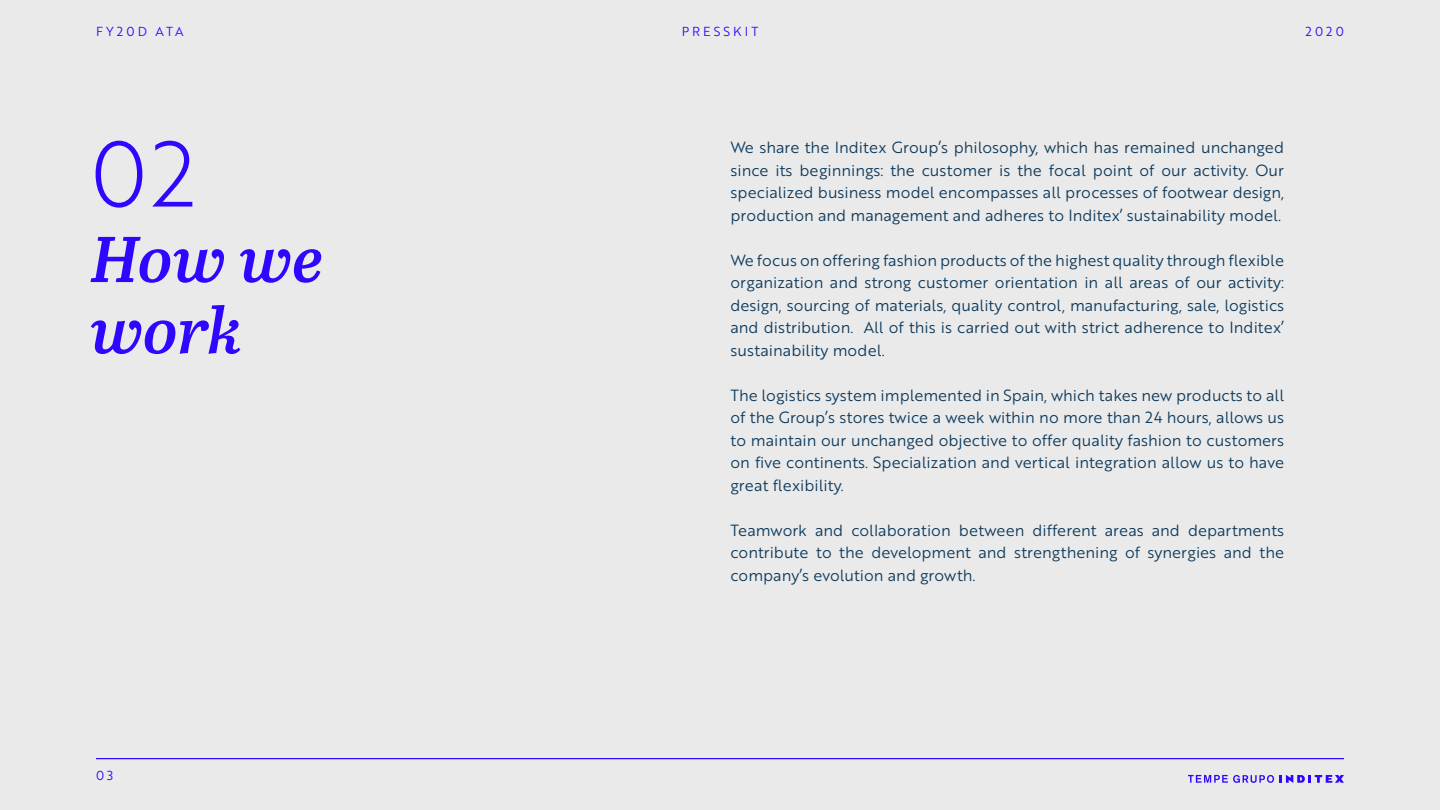
<style>
.page{position:relative;width:1440px;height:810px;background:#fff}
.page>*{position:absolute;margin:0;border:0;box-sizing:border-box;transform-origin:0 0}
.t1{font:90px "Brother 1816 Light";color:#2e07ff}
.t2{font:italic 600 64.5px/71.2px "Abril Text";color:#2e07ff}
.t3{font:15.75px/22.5px "Brother 1816 Book";color:#0d3a5c;text-align:justify}
.t4{font:12.75px "Brother 1816 Book";letter-spacing:.24em;color:#2e07ff}
</style>
<div class="page">
<div style="left:1px;top:0;width:1439px;height:810px;background:#eaeaea"></div>
<svg style="left:1188px;top:775px;width:156px;height:8px"></svg>
<hr style="left:96px;top:758px;width:1248px;height:1px;background:#2e07ff">
<p class="t4" style="left:96px;top:22px;width:89px">FY20D ATA</p>
<h1 class="t1" style="left:90px;top:108px;width:108px">02</h1>
<h2 class="t2" style="left:90px;top:221px;width:235px">How we work</h2>
<p class="t4" style="left:96px;top:766px;width:19px">03</p>
<p class="t4" style="left:682px;top:22px;width:78px">PRESSKIT</p>
<p class="t4" style="left:1306px;top:22px;width:40px">2020</p>
<p class="t3" style="left:730px;top:136px;width:555px">We share the Inditex Group’s philosophy, which has remained unchanged since its beginnings: the customer is the focal point of our activity. Our specialized business model encompasses all processes of footwear design, production and management and adheres to Inditex’ sustainability model.</p>
<p class="t3" style="left:730px;top:248px;width:555px">We focus on offering fashion products of the highest quality through flexible organization and strong customer orientation in all areas of our activity: design, sourcing of materials, quality control, manufacturing, sale, logistics and distribution. All of this is carried out with strict adherence to Inditex’ sustainability model.</p>
<p class="t3" style="left:730px;top:383px;width:555px">The logistics system implemented in Spain, which takes new products to all of the Group’s stores twice a week within no more than 24 hours, allows us to maintain our unchanged objective to offer quality fashion to customers on five continents. Specialization and vertical integration allow us to have great flexibility.</p>
<p class="t3" style="left:730px;top:518px;width:555px">Teamwork and collaboration between different areas and departments contribute to the development and strengthening of synergies and the company’s evolution and growth.</p>
</div>
